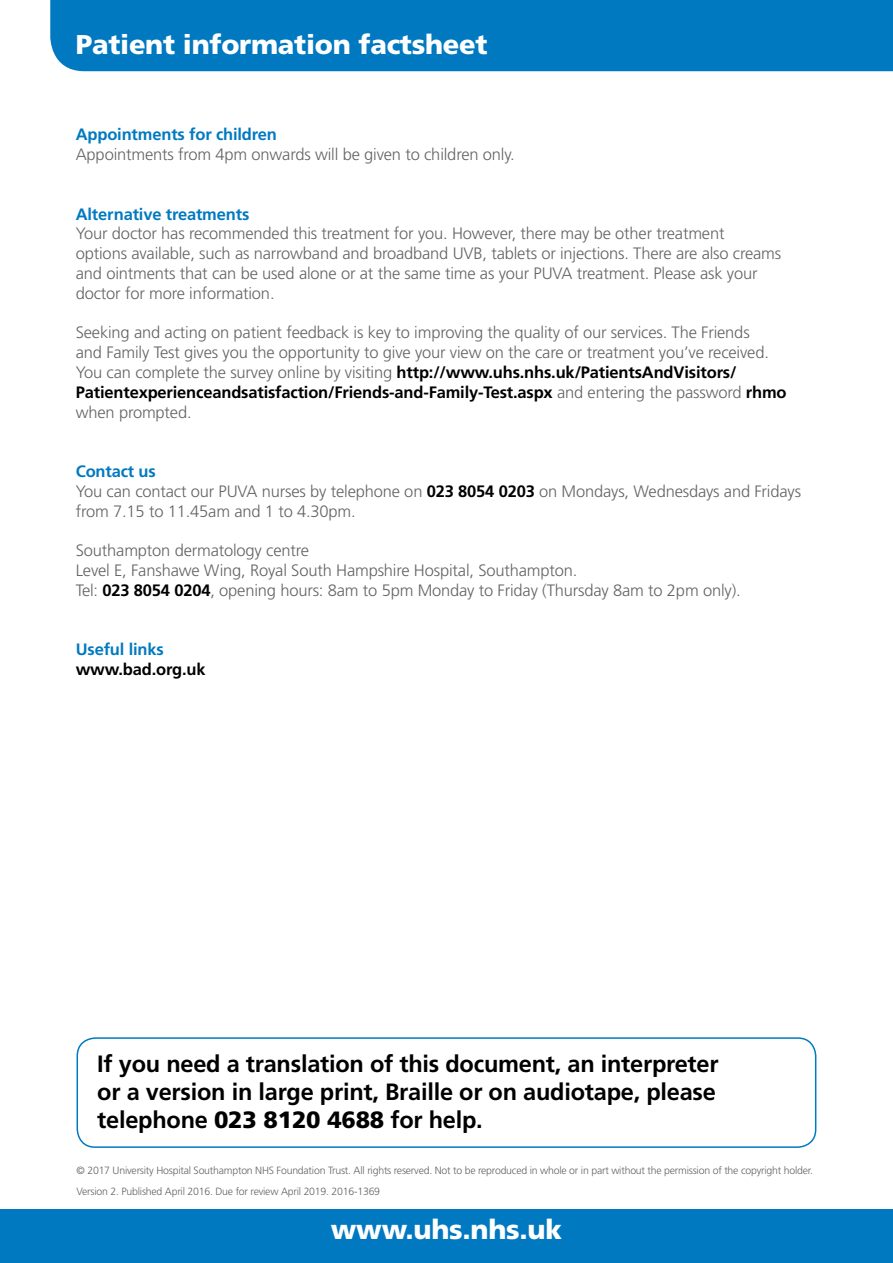
<style>
.page{position:relative;width:893px;height:1263px;background:#fff}
.page>*{position:absolute;margin:0;border:0;box-sizing:border-box;transform-origin:0 0}
.t1{font:900 27.15px "Frutiger";letter-spacing:-.01em;color:#fff}
.t2{font:700 23.55px/28.3px "Frutiger";letter-spacing:-.01em;color:#000;text-align:justify}
.t3{font:300 16.5px/19.8px "Frutiger";letter-spacing:-.01em;color:#636466}
.t4{font:700 16.5px "Frutiger";letter-spacing:-.01em;color:#0079c1}
.t5{font:700 16.5px "Frutiger";letter-spacing:-.01em;color:#000}
.t6{font:300 10.5px "Frutiger";letter-spacing:-.02em;color:#636466}
.s1{font-weight:700;color:#000}
.s2{font-weight:700;color:#0079c1}
.s3{font-weight:900}
</style>
<div class="page">
<div style="left:50px;top:0;width:843px;height:71px;background:#0079c1"></div>
<div style="left:0;top:1209px;width:893px;height:54px;background:#0079c1"></div>
<div style="left:77px;top:1037px;width:739px;height:111px;border:2px solid #0079c1;border-radius:18px"></div>
<h1 class="t1" style="left:76px;top:28px;width:413px">Patient information factsheet</h1>
<p class="t4" style="left:76px;top:125px;width:203px">Appointments for children</p>
<p class="t3" style="left:76px;top:145px;width:440px">Appointments from 4pm onwards will be given to children only.</p>
<p class="t4" style="left:76px;top:204px;width:175px">Alternative treatments</p>
<p class="t3" style="left:76px;top:224px;width:707px">Your doctor has recommended this treatment for you. However, there may be other treatment<br>options available, such as narrowband and broadband UVB, tablets or injections. There are also creams and ointments that can be used alone or at the same time as your PUVA treatment. Please ask your doctor for more information.</p>
<p class="t3" style="left:76px;top:323px;width:712px">Seeking and acting on patient feedback is key to improving the quality of our services. The Friends<br>and Family Test gives you the opportunity to give your view on the care or treatment you’ve received.<br>You can complete the survey online by visiting <span class="s1">http://www.uhs.nhs.uk/PatientsAndVisitors/ Patientexperienceandsatisfaction/Friends-and-Family-Test.aspx</span> and entering the password <span class="s1">rhmo </span>when prompted.</p>
<p class="t3" style="left:76px;top:461px;width:727px"><span class="s2">Contact us<br></span>You can contact our PUVA nurses by telephone on <span class="s1">023 8054 0203</span> on Mondays, Wednesdays and Fridays from 7.15 to 11.45am and 1 to 4.30pm.</p>
<p class="t3" style="left:76px;top:541px;width:666px">Southampton dermatology centre<br>Level E, Fanshawe Wing, Royal South Hampshire Hospital, Southampton.<br>Tel: <span class="s1">023 8054 0204</span>, opening hours: 8am to 5pm Monday to Friday (Thursday 8am to 2pm only).</p>
<p class="t4" style="left:76px;top:640px;width:90px">Useful links</p>
<p class="t5" style="left:76px;top:660px;width:131px">www.bad.org.uk</p>
<h2 class="t2" style="left:97px;top:1049px;width:623px">If you need a translation of this document, an interpreter or a version in large print, Braille or on audiotape, please telephone <span class="s3">023 8120 4688</span> for help.</h2>
<p class="t6" style="left:77px;top:1164px;width:738px">© 2017 University Hospital Southampton NHS Foundation Trust. All rights reserved. Not to be reproduced in whole or in part without the permission of the copyright holder.</p>
<p class="t6" style="left:77px;top:1185px;width:305px">Version 2. Published April 2016. Due for review April 2019. 2016-1369</p>
<h1 class="t1" style="left:331px;top:1213px;width:233px">www.uhs.nhs.uk</h1>
</div>
